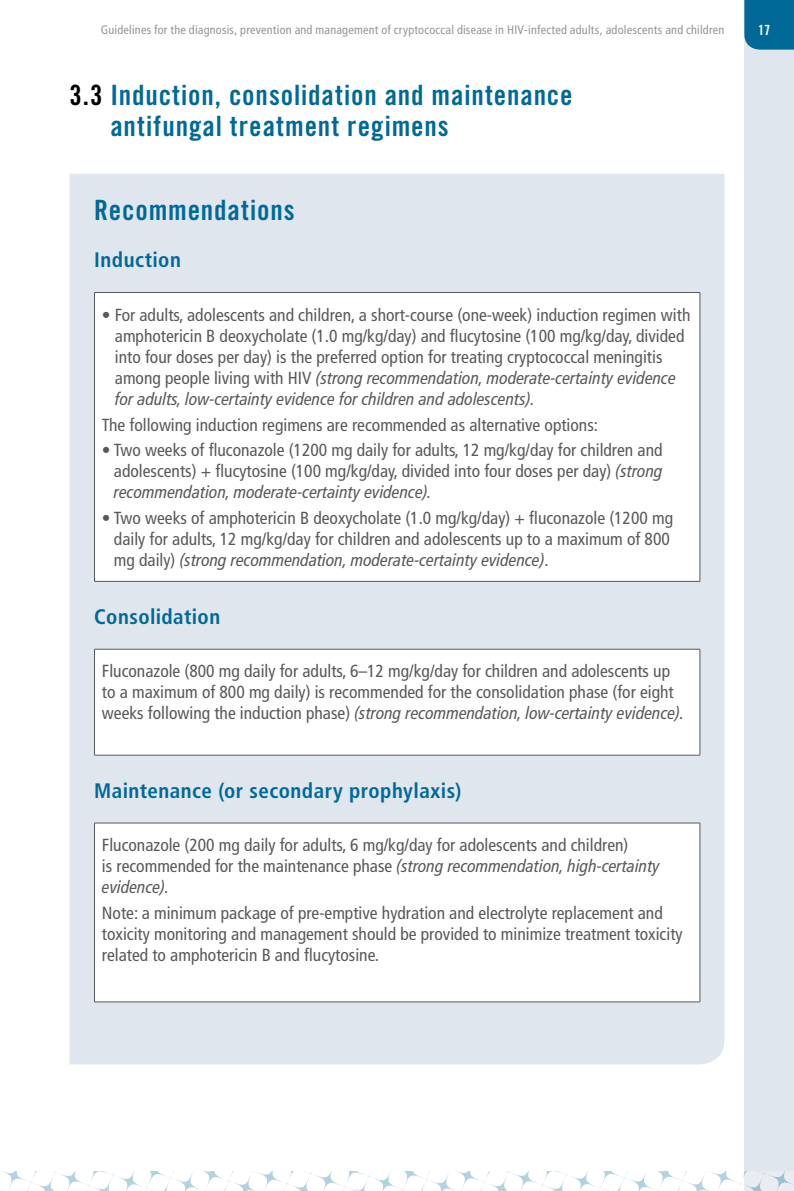
<style>
.page{position:relative;width:794px;height:1191px;background:#fff}
.page>*{position:absolute;margin:0;border:0;box-sizing:border-box;transform-origin:0 0}
.t1{font:28px/31.5px "Trade Gothic Bold Cond Twenty";letter-spacing:.03em;color:#006998}
.t2{font:700 condensed 21px "Frutiger";letter-spacing:.02em;color:#006998}
.t3{font:condensed 17.5px/21px "Frutiger";color:#58595b}
.t4{font:italic condensed 17.5px/21px "Frutiger LT Com";color:#58595b}
.t5{font:14px "Trade Gothic Bold Cond Twenty";color:#fff}
.t6{font:condensed 12.25px "Frutiger";letter-spacing:.015em;color:#939598}
.s1{color:#000}
.s2{font-family:"Frutiger";font-style:normal}
.s3{font-family:"Frutiger LT Com";font-style:italic}
</style>
<div class="page">
<div style="left:744px;top:0;width:50px;height:1191px;background:#e0e6ed"></div>
<div style="left:744px;top:0;width:50px;height:50px;background:#006998"></div>
<svg style="left:0;top:1171px;width:791px;height:20px"></svg>
<div style="left:69px;top:174px;width:655px;height:890px;background:#e0e6ed"></div>
<div style="left:94px;top:292px;width:606px;height:289px;background:#fff"></div>
<hr style="left:94px;top:581px;width:606px;height:1px;background:#58595b">
<hr style="left:94px;top:293px;width:1px;height:288px;background:#58595b">
<hr style="left:699px;top:293px;width:1px;height:288px;background:#58595b">
<hr style="left:94px;top:292px;width:606px;height:1px;background:#58595b">
<div style="left:94px;top:649px;width:606px;height:106px;background:#fff"></div>
<hr style="left:94px;top:755px;width:606px;height:1px;background:#58595b">
<hr style="left:94px;top:649px;width:1px;height:106px;background:#58595b">
<hr style="left:699px;top:649px;width:1px;height:106px;background:#58595b">
<hr style="left:94px;top:649px;width:606px;height:1px;background:#58595b">
<div style="left:94px;top:823px;width:606px;height:179px;background:#fff"></div>
<hr style="left:94px;top:1001px;width:606px;height:1px;background:#58595b">
<hr style="left:94px;top:823px;width:1px;height:178px;background:#58595b">
<hr style="left:699px;top:823px;width:1px;height:178px;background:#58595b">
<hr style="left:94px;top:822px;width:606px;height:1px;background:#58595b">
<p class="t6" style="left:101px;top:23px;width:625px">Guidelines for the diagnosis, prevention and management of cryptococcal disease in HIV-infected adults, adolescents and children</p>
<p class="t5" style="left:758px;top:22px;width:14px">17</p>
<h1 class="t1" style="left:110px;top:79px;width:464px;text-indent:-41px"><span class="s1">3.3</span> Induction, consolidation and maintenance antifungal treatment regimens</h1>
<h1 class="t1" style="left:94px;top:194px;width:202px">Recommendations</h1>
<p class="t2" style="left:94px;top:248px;width:88px">Induction</p>
<p class="t3" style="left:115px;top:304px;width:577px;text-indent:-13px">• For adults, adolescents and children, a short-course (one-week) induction regimen with amphotericin B deoxycholate (1.0 mg/kg/day) and flucytosine (100 mg/kg/day, divided into four doses per day) is the preferred option for treating cryptococcal meningitis</p>
<p class="t4" style="left:115px;top:367px;width:562px"><span class="s2">among people living with HIV</span> (strong recommendation, moderate-certainty evidence for adults, low-certainty evidence for children and adolescents).</p>
<p class="t3" style="left:102px;top:414px;width:497px">The following induction regimens are recommended as alternative options:</p>
<p class="t3" style="left:102px;top:440px;width:562px;text-align:right">• Two weeks of fluconazole (1200 mg daily for adults, 12 mg/kg/day for children and adolescents) + flucytosine (100 mg/kg/day, divided into four doses per day) <span class="s3">(strong</span></p>
<p class="t4" style="left:114px;top:482px;width:319px">recommendation, moderate-certainty evidence).</p>
<p class="t3" style="left:102px;top:508px;width:572px;text-align:center">• Two weeks of amphotericin B deoxycholate (1.0 mg/kg/day) + fluconazole (1200 mg daily for adults, 12 mg/kg/day for children and adolescents up to a maximum of 800</p>
<p class="t4" style="left:114px;top:550px;width:436px"><span class="s2">mg daily)</span> (strong recommendation, moderate-certainty evidence)<span class="s2">.</span></p>
<p class="t2" style="left:94px;top:604px;width:127px">Consolidation</p>
<p class="t3" style="left:102px;top:661px;width:573px">Fluconazole (800 mg daily for adults, 6–12 mg/kg/day for children and adolescents up to a maximum of 800 mg daily) is recommended for the consolidation phase (for eight</p>
<p class="t4" style="left:102px;top:702px;width:584px"><span class="s2">weeks following the induction phase)</span> (strong recommendation, low-certainty evidence).</p>
<p class="t2" style="left:94px;top:778px;width:368px">Maintenance (or secondary prophylaxis)</p>
<p class="t3" style="left:102px;top:834px;width:528px">Fluconazole (200 mg daily for adults, 6 mg/kg/day for adolescents and children)</p>
<p class="t4" style="left:102px;top:855px;width:559px"><span class="s2">is recommended for the maintenance phase</span> (strong recommendation, high-certainty evidence).</p>
<p class="t3" style="left:102px;top:902px;width:582px">Note: a minimum package of pre-emptive hydration and electrolyte replacement and toxicity monitoring and management should be provided to minimize treatment toxicity related to amphotericin B and flucytosine.</p>
</div>
